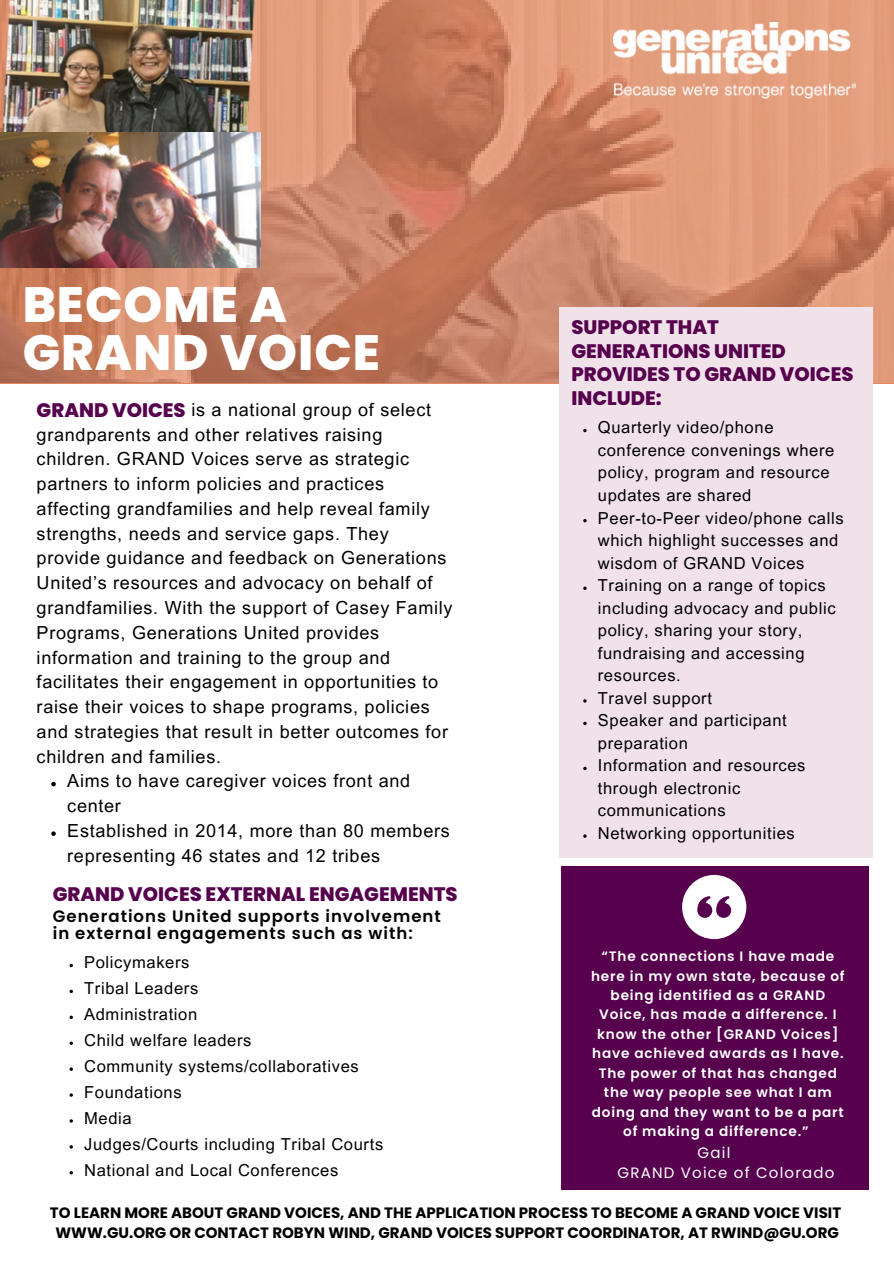
<style>
.page{position:relative;width:894px;height:1264px;background:#fff}
.page>*{position:absolute;margin:0;border:0;box-sizing:border-box;transform-origin:0 0}
.t1{font:800 49.5px "Poppins";letter-spacing:.02em;color:#fff}
.t2{font:800 19.5px/23.7px "Poppins";color:#56004e}
.t3{font:18px/24.8px "Arial MT Pro";letter-spacing:.04em;color:#000}
.t4{font:16.5px/22.5px "Arial MT Pro";letter-spacing:.04em;color:#000}
.t5{font:600 16.5px/17px "Poppins";letter-spacing:.06em;color:#000}
.t6{font:700 15px "Poppins";color:#000}
.t7{font:15px "Poppins";letter-spacing:.08em;color:#fff}
.t8{font:600 13.65px/19.5px "Poppins";letter-spacing:.06em;color:#fff;text-align:center}
.s1{font-family:"Poppins";font-weight:800;font-size:19.5px;color:#56004e}
</style>
<div class="page">
<img style="left:0;top:0;width:893px;height:383px">
<div style="left:561px;top:866px;width:308px;height:323px;background:#56004e"></div>
<div style="left:558px;top:307px;width:314px;height:551px;background:#f1e2ea"></div>
<img style="left:613px;top:23px;width:242px;height:75px">
<img style="left:0;top:0;width:260px;height:132px">
<img style="left:0;top:132px;width:261px;height:135px">
<div style="left:682px;top:874px;width:64px;height:65px;background:#fff;border-radius:50%"></div>
<svg style="left:697px;top:896px;width:34px;height:21px"></svg>
<svg style="left:51px;top:781px;width:5px;height:5px"></svg>
<svg style="left:51px;top:831px;width:5px;height:5px"></svg>
<p class="t1" style="left:23px;top:270px;width:266px">BECOME A</p>
<p class="t1" style="left:23px;top:318px;width:359px">GRAND VOICE</p>
<p class="t3" style="left:37px;top:399px;width:417px"><span class="s1">GRAND VOICES</span> is a national group of select grandparents and other relatives raising children. GRAND Voices serve as strategic partners to inform policies and practices affecting grandfamilies and help reveal family strengths, needs and service gaps. They provide guidance and feedback on Generations United’s resources and advocacy on behalf of grandfamilies. With the support of Casey Family Programs, Generations United provides information and training to the group and facilitates their engagement in opportunities to raise their voices to shape programs, policies and strategies that result in better outcomes for children and families.</p>
<p class="t3" style="left:67px;top:771px;width:344px">Aims to have caregiver voices front and center</p>
<p class="t3" style="left:67px;top:820px;width:384px">Established in 2014, more than 80 members representing 46 states and 12 tribes</p>
<p class="t2" style="left:53px;top:882px;width:406px">GRAND VOICES EXTERNAL ENGAGEMENTS</p>
<p class="t5" style="left:53px;top:907px;width:389px">Generations United supports involvement in external engagements such as with:</p>
<p class="t4" style="left:84px;top:953px;width:107px">Policymakers</p>
<p class="t4" style="left:84px;top:979px;width:116px">Tribal Leaders</p>
<p class="t4" style="left:84px;top:1005px;width:115px">Administration</p>
<p class="t4" style="left:84px;top:1031px;width:169px">Child welfare leaders</p>
<p class="t4" style="left:84px;top:1056px;width:276px">Community systems/collaboratives</p>
<p class="t4" style="left:84px;top:1082px;width:99px">Foundations</p>
<p class="t4" style="left:84px;top:1108px;width:49px">Media</p>
<p class="t4" style="left:84px;top:1134px;width:300px">Judges/Courts including Tribal Courts</p>
<p class="t4" style="left:84px;top:1160px;width:255px">National and Local Conferences</p>
<p class="t2" style="left:571px;top:315px;width:149px">SUPPORT THAT</p>
<p class="t2" style="left:571px;top:339px;width:283px">GENERATIONS UNITED<br>PROVIDES TO GRAND VOICES<br>INCLUDE:</p>
<p class="t4" style="left:597px;top:418px;width:238px">Quarterly video/phone conference convenings where policy, program and resource updates are shared</p>
<p class="t4" style="left:597px;top:508px;width:247px">Peer-to-Peer video/phone calls which highlight successes and wisdom of GRAND Voices</p>
<p class="t4" style="left:597px;top:576px;width:239px">Training on a range of topics including advocacy and public policy, sharing your story, fundraising and accessing resources.</p>
<p class="t4" style="left:597px;top:688px;width:116px">Travel support</p>
<p class="t4" style="left:597px;top:711px;width:190px">Speaker and participant preparation</p>
<p class="t4" style="left:597px;top:756px;width:209px">Information and resources through electronic communications</p>
<p class="t4" style="left:597px;top:824px;width:198px">Networking opportunities</p>
<p class="t8" style="left:591px;top:946px;width:255px">“The connections I have made here in my own state, because of being identified as a GRAND<br>Voice, has made a difference. I know the other [GRAND Voices] have achieved awards as I have.<br>The power of that has changed the way people see what I am doing and they want to be a part of making a difference.”</p>
<p class="t7" style="left:697px;top:1142px;width:34px">Gail</p>
<p class="t7" style="left:617px;top:1162px;width:218px">GRAND Voice of Colorado</p>
<p class="t6" style="left:50px;top:1202px;width:792px">TO LEARN MORE ABOUT GRAND VOICES, AND THE APPLICATION PROCESS TO BECOME A GRAND VOICE VISIT</p>
<p class="t6" style="left:55px;top:1222px;width:784px">WWW.GU.ORG OR CONTACT ROBYN WIND, GRAND VOICES SUPPORT COORDINATOR, AT RWIND@GU.ORG</p>
</div>
